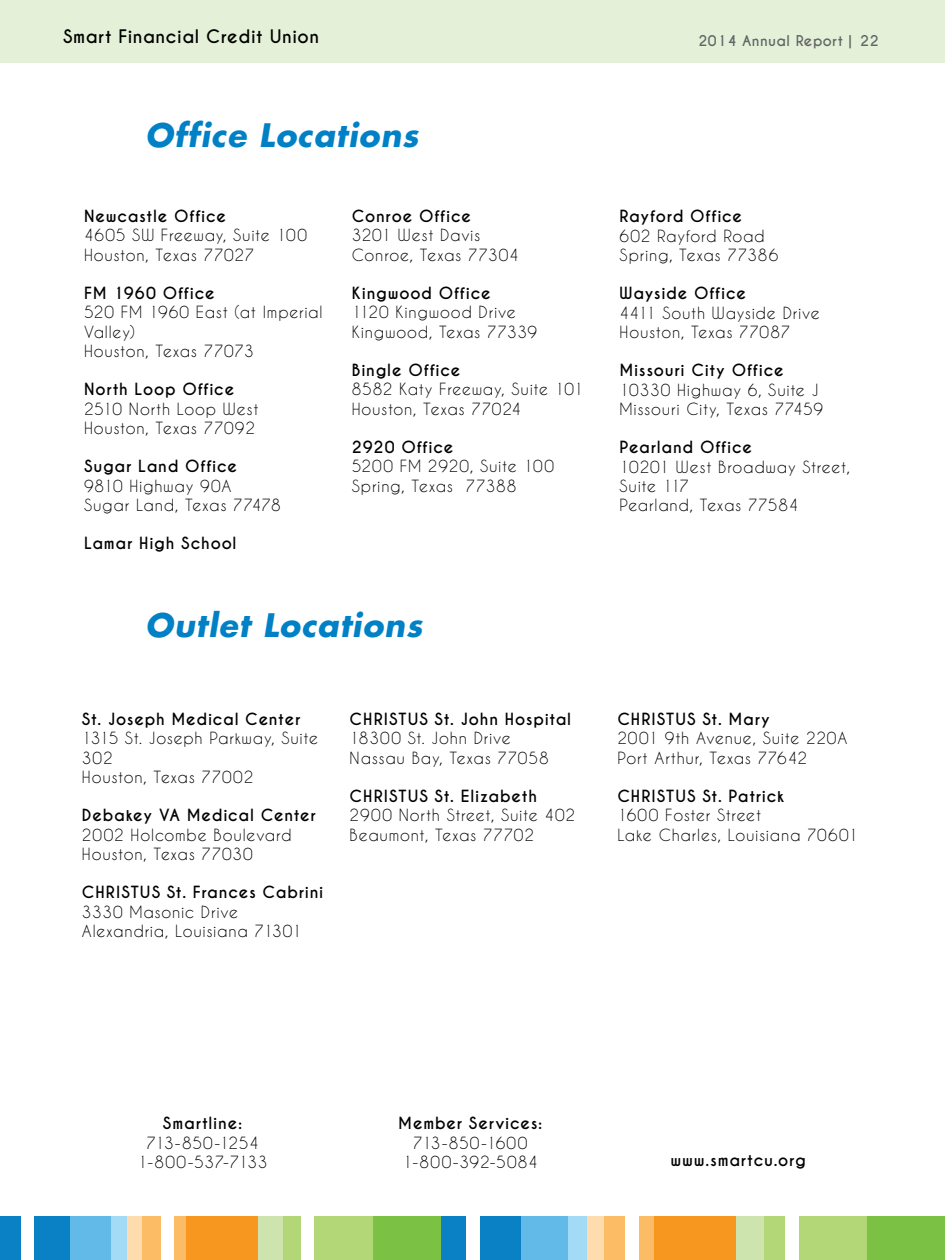
<style>
.page{position:relative;width:945px;height:1260px;background:#fff}
.page>*{position:absolute;margin:0;border:0;box-sizing:border-box;transform-origin:0 0}
.t1{font:italic 700 31.5px "Futura Std";letter-spacing:.03em;color:#0081c6}
.t2{font:700 17.5px "Caviar Dreams";letter-spacing:.03em;color:#000}
.t3{font:15.75px/19.2px "Caviar Dreams";letter-spacing:.045em;color:#000}
.t4{font:700 15.75px "Caviar Dreams";letter-spacing:.05em;color:#000}
.t5{font:15.75px/19.2px "Caviar Dreams";letter-spacing:.065em;color:#000;text-align:center}
.t6{font:700 14px "Caviar Dreams";letter-spacing:.03em;color:#636466}
</style>
<div class="page">
<div style="left:0;top:0;width:945px;height:63px;background:#e4f1d8"></div>
<div style="left:866px;top:1217px;width:79px;height:43px;background:#7ac144"></div>
<div style="left:762px;top:1217px;width:105px;height:43px;background:#b3d676"></div>
<div style="left:736px;top:1217px;width:28px;height:43px;background:#cde4ae"></div>
<div style="left:441px;top:1217px;width:80px;height:43px;background:#0a81c5"></div>
<div style="left:521px;top:1217px;width:49px;height:43px;background:#62bae9"></div>
<div style="left:568px;top:1217px;width:21px;height:43px;background:#a3dbf7"></div>
<div style="left:654px;top:1217px;width:82px;height:43px;background:#f8971f"></div>
<div style="left:602px;top:1217px;width:52px;height:43px;background:#fcbb65"></div>
<div style="left:587px;top:1217px;width:16px;height:43px;background:#ffdcae"></div>
<div style="left:785px;top:1216px;width:14px;height:44px;background:#fff"></div>
<div style="left:625px;top:1216px;width:14px;height:44px;background:#fff"></div>
<div style="left:466px;top:1216px;width:14px;height:44px;background:#fff"></div>
<div style="left:372px;top:1217px;width:69px;height:43px;background:#7ac144"></div>
<div style="left:281px;top:1217px;width:92px;height:43px;background:#b3d676"></div>
<div style="left:258px;top:1217px;width:25px;height:43px;background:#cde4ae"></div>
<div style="left:0;top:1217px;width:70px;height:43px;background:#0a81c5"></div>
<div style="left:70px;top:1217px;width:43px;height:43px;background:#62bae9"></div>
<div style="left:111px;top:1217px;width:19px;height:43px;background:#a3dbf7"></div>
<div style="left:186px;top:1217px;width:72px;height:43px;background:#f8971f"></div>
<div style="left:141px;top:1217px;width:45px;height:43px;background:#fcbb65"></div>
<div style="left:128px;top:1217px;width:14px;height:43px;background:#ffdcae"></div>
<div style="left:301px;top:1216px;width:12px;height:44px;background:#fff"></div>
<div style="left:161px;top:1216px;width:13px;height:44px;background:#fff"></div>
<div style="left:22px;top:1216px;width:12px;height:44px;background:#fff"></div>
<p class="t2" style="left:63px;top:26px;width:257px">Smart Financial Credit Union</p>
<p class="t6" style="left:699px;top:32px;width:182px">2014 Annual Report | 22</p>
<h1 class="t1" style="left:145px;top:114px;width:275px">Office Locations</h1>
<p class="t4" style="left:84px;top:207px;width:144px">Newcastle Office</p>
<p class="t3" style="left:84px;top:226px;width:225px">4605 SW Freeway, Suite 100<br>Houston, Texas 77027</p>
<p class="t4" style="left:84px;top:284px;width:132px">FM 1960 Office</p>
<p class="t3" style="left:84px;top:303px;width:240px">520 FM 1960 East (at Imperial<br>Valley)<br>Houston, Texas 77073</p>
<p class="t4" style="left:84px;top:380px;width:152px">North Loop Office</p>
<p class="t3" style="left:84px;top:399px;width:176px">2510 North Loop West<br>Houston, Texas 77092</p>
<p class="t4" style="left:84px;top:457px;width:155px">Sugar Land Office</p>
<p class="t3" style="left:84px;top:476px;width:198px">9810 Highway 90A<br>Sugar Land, Texas 77478</p>
<p class="t4" style="left:84px;top:534px;width:154px">Lamar High School</p>
<p class="t4" style="left:352px;top:207px;width:121px">Conroe Office</p>
<p class="t3" style="left:352px;top:226px;width:169px">3201 West Davis<br>Conroe, Texas 77304</p>
<p class="t4" style="left:352px;top:284px;width:140px">Kingwood Office</p>
<p class="t3" style="left:352px;top:303px;width:187px">1120 Kingwood Drive<br>Kingwood, Texas 77339</p>
<p class="t4" style="left:352px;top:361px;width:110px">Bingle Office</p>
<p class="t3" style="left:352px;top:380px;width:233px">8582 Katy Freeway, Suite 101<br>Houston, Texas 77024</p>
<p class="t4" style="left:352px;top:438px;width:103px">2920 Office</p>
<p class="t3" style="left:352px;top:457px;width:204px">5200 FM 2920, Suite 100<br>Spring, Texas 77388</p>
<h1 class="t1" style="left:145px;top:604px;width:278px">Outlet Locations</h1>
<p class="t4" style="left:82px;top:710px;width:220px">St. Joseph Medical Center</p>
<p class="t3" style="left:82px;top:728px;width:238px">1315 St. Joseph Parkway, Suite<br>302<br>Houston, Texas 77002</p>
<p class="t4" style="left:82px;top:806px;width:235px">Debakey VA Medical Center</p>
<p class="t3" style="left:82px;top:825px;width:211px">2002 Holcombe Boulevard<br>Houston, Texas 77030</p>
<p class="t4" style="left:82px;top:883px;width:243px">CHRISTUS St. Frances Cabrini</p>
<p class="t3" style="left:82px;top:902px;width:221px">3330 Masonic Drive<br>Alexandria, Louisiana 71301</p>
<p class="t4" style="left:350px;top:710px;width:223px">CHRISTUS St. John Hospital</p>
<p class="t3" style="left:350px;top:728px;width:201px">18300 St. John Drive<br>Nassau Bay, Texas 77058</p>
<p class="t4" style="left:350px;top:787px;width:189px">CHRISTUS St. Elizabeth</p>
<p class="t3" style="left:350px;top:805px;width:227px">2900 North Street, Suite 402<br>Beaumont, Texas 77702</p>
<p class="t4" style="left:620px;top:207px;width:124px">Rayford Office</p>
<p class="t3" style="left:620px;top:226px;width:160px">602 Rayford Road<br>Spring, Texas 77386</p>
<p class="t4" style="left:620px;top:284px;width:128px">Wayside Office</p>
<p class="t3" style="left:620px;top:303px;width:202px">4411 South Wayside Drive<br>Houston, Texas 77087</p>
<p class="t4" style="left:620px;top:361px;width:166px">Missouri City Office</p>
<p class="t3" style="left:620px;top:380px;width:205px">10330 Highway 6, Suite J<br>Missouri City, Texas 77459</p>
<p class="t4" style="left:620px;top:438px;width:134px">Pearland Office</p>
<p class="t3" style="left:620px;top:457px;width:232px">10201 West Broadway Street,<br>Suite 117<br>Pearland, Texas 77584</p>
<p class="t4" style="left:617px;top:710px;width:154px">CHRISTUS St. Mary</p>
<p class="t3" style="left:617px;top:729px;width:232px">2001 9th Avenue, Suite 220A<br>Port Arthur, Texas 77642</p>
<p class="t4" style="left:617px;top:787px;width:168px">CHRISTUS St. Patrick</p>
<p class="t3" style="left:617px;top:806px;width:242px">1600 Foster Street<br>Lake Charles, Louisiana 70601</p>
<p class="t4" style="left:163px;top:1114px;width:81px">Smartline:</p>
<p class="t3" style="left:138px;top:1133px;width:131px;text-align:center">713-850-1254<br>1-800-537-7133</p>
<p class="t4" style="left:398px;top:1114px;width:146px">Member Services:</p>
<p class="t5" style="left:403px;top:1133px;width:136px">713-850-1600<br>1-800-392-5084</p>
<p class="t4" style="left:670px;top:1151px;width:137px">www.smartcu.org</p>
</div>
